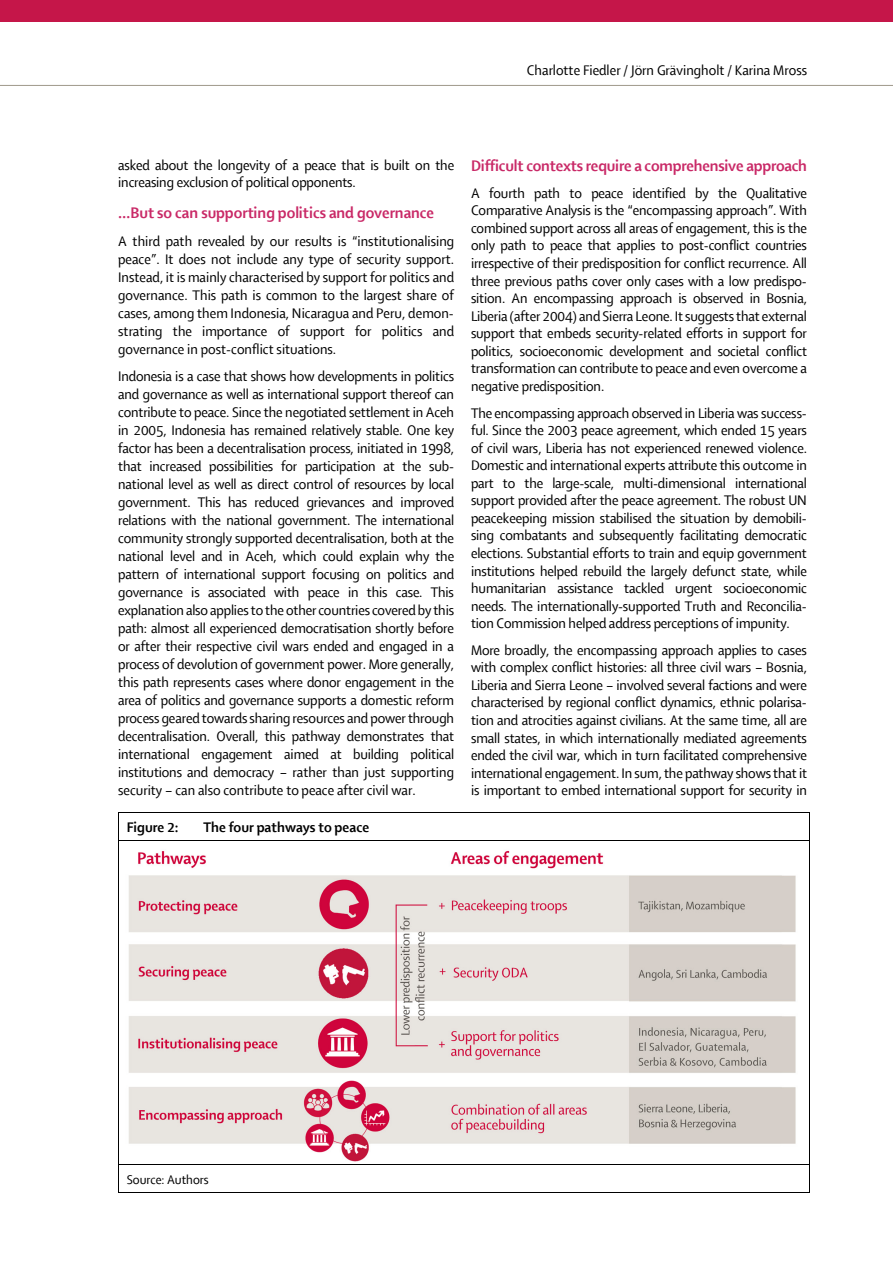
<style>
.page{position:relative;width:893px;height:1263px;background:#fff}
.page>*{position:absolute;margin:0;border:0;box-sizing:border-box;transform-origin:0 0}
.t1{font:16.5px "Shaker RB";letter-spacing:-.005em;color:#c92967}
.t2{font:15px/17.5px "Shaker R";letter-spacing:-.005em;color:#000;text-align:justify}
.t3{font:15px "Shaker RB";color:#000}
.t4{font:13.5px "Shaker R";color:#000}
</style>
<div class="page">
<div style="left:0;top:0;width:893px;height:21px;background:#c51649"></div>
<hr style="left:0;top:85px;width:893px;height:1px;background:#9f988a">
<hr style="left:119px;top:812px;width:690px;height:1px;background:#000">
<svg style="left:118px;top:812px;width:1px;height:28px"></svg>
<hr style="left:119px;top:840px;width:690px;height:1px;background:#000">
<svg style="left:809px;top:812px;width:1px;height:28px"></svg>
<hr style="left:118px;top:840px;width:1px;height:324px;background:#000">
<hr style="left:809px;top:840px;width:1px;height:324px;background:#000">
<hr style="left:119px;top:1164px;width:690px;height:1px;background:#000">
<svg style="left:118px;top:1164px;width:1px;height:29px"></svg>
<hr style="left:119px;top:1192px;width:690px;height:1px;background:#000">
<svg style="left:809px;top:1164px;width:1px;height:29px"></svg>
<img style="left:129px;top:850px;width:667px;height:311px">
<p class="t2" style="left:527px;top:62px;width:282px">Charlotte Fiedler / Jörn Grävingholt / Karina Mross</p>
<p class="t2" style="left:118px;top:156px;width:337px">asked about the longevity of a peace that is built on the increasing exclusion of political opponents.</p>
<p class="t1" style="left:118px;top:204px;width:317px">…But so can supporting politics and governance</p>
<p class="t2" style="left:118px;top:232px;width:338px;line-height:18px">A third path revealed by our results is “institutionalising peace”. It does not include any type of security support.<br>Instead, it is mainly characterised by support for politics and governance. This path is common to the largest share of cases, among them Indonesia, Nicaragua and Peru, demon&shy;strating the importance of support for politics and governance in post-conflict situations.</p>
<p class="t2" style="left:118px;top:367px;width:338px;line-height:18px">Indonesia is a case that shows how developments in politics and governance as well as international support thereof can contribute to peace. Since the negotiated settlement in Aceh in 2005, Indonesia has remained relatively stable. One key factor has been a decentralisation process, initiated in 1998, that increased possibilities for participation at the sub&shy;national level as well as direct control of resources by local government. This has reduced grievances and improved relations with the national government. The international community strongly supported decentralisation, both at the national level and in Aceh, which could explain why the pattern of international support focusing on politics and governance is associated with peace in this case. This explanation also applies to the other countries covered by this path: almost all experienced democratisation shortly before or after their respective civil wars ended and engaged in a process of devolution of government power. More generally, this path represents cases where donor engagement in the area of politics and governance supports a domestic reform process geared towards sharing resources and power through decentralisation. Overall, this pathway demonstrates that international engagement aimed at building political institutions and democracy – rather than just supporting security – can also contribute to peace after civil war.</p>
<p class="t3" style="left:127px;top:819px;width:53px">Figure 2:</p>
<p class="t3" style="left:204px;top:819px;width:167px">The four pathways to peace</p>
<p class="t1" style="left:471px;top:157px;width:337px">Difficult contexts require a comprehensive approach</p>
<p class="t2" style="left:471px;top:184px;width:337px">A fourth path to peace identified by the Qualitative Comparative Analysis is the “encompassing approach”. With combined support across all areas of engagement, this is the only path to peace that applies to post-conflict countries irrespective of their predisposition for conflict recurrence. All three previous paths cover only cases with a low predispo&shy;sition. An encompassing approach is observed in Bosnia, Liberia (after 2004) and Sierra Leone. It suggests that external support that embeds security-related efforts in support for politics, socioeconomic development and societal conflict transformation can contribute to peace and even overcome a negative predisposition.</p>
<p class="t2" style="left:471px;top:404px;width:337px">The encompassing approach observed in Liberia was success&shy;ful. Since the 2003 peace agreement, which ended 15 years of civil wars, Liberia has not experienced renewed violence.<br>Domestic and international experts attribute this outcome in part to the large-scale, multi-dimensional international support provided after the peace agreement. The robust UN peacekeeping mission stabilised the situation by demobili&shy;sing combatants and subsequently facilitating democratic elections. Substantial efforts to train and equip government institutions helped rebuild the largely defunct state, while humanitarian assistance tackled urgent socioeconomic needs. The internationally-supported Truth and Reconcilia&shy;tion Commission helped address perceptions of impunity.</p>
<p class="t2" style="left:471px;top:641px;width:337px">More broadly, the encompassing approach applies to cases with complex conflict histories: all three civil wars – Bosnia, Liberia and Sierra Leone – involved several factions and were characterised by regional conflict dynamics, ethnic polarisa&shy;tion and atrocities against civilians. At the same time, all are small states, in which internationally mediated agreements ended the civil war, which in turn facilitated comprehensive international engagement. In sum, the pathway shows that it is important to embed international support for security in</p>
<p class="t4" style="left:127px;top:1172px;width:84px">Source: Authors</p>
</div>
